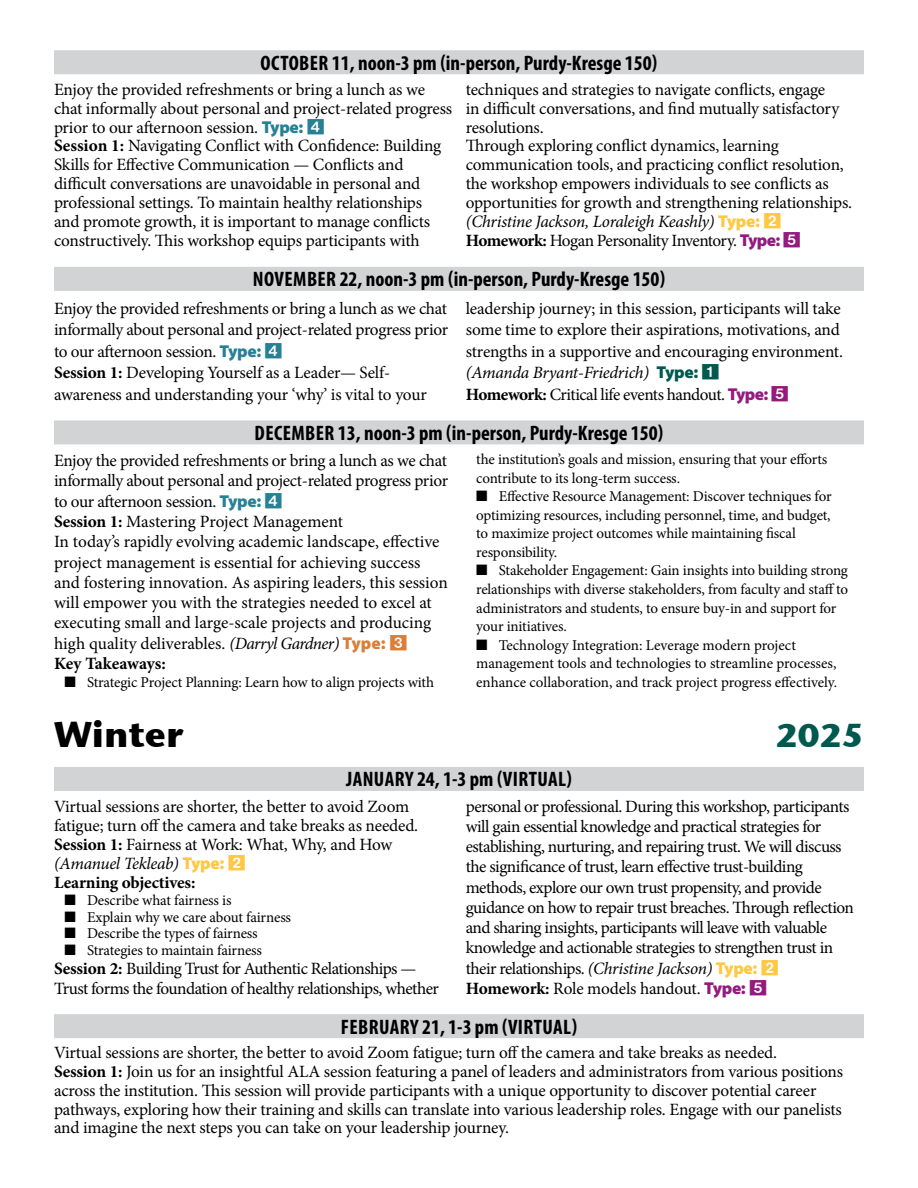
<style>
.page{position:relative;width:918px;height:1188px;background:#fff}
.page>*{position:absolute;margin:0;border:0;box-sizing:border-box;transform-origin:0 0}
.Title_2{font:700 36px "Stone Sans ITC";color:#000}
.Title_2-2{font:700 33px "Stone Sans ITC";color:#00594f}
.Month{font:700 condensed 21px "Myriad Pro";color:#000}
.Month-2{font:700 condensed 21px "Myriad Pro";letter-spacing:.02em;color:#000}
.t1{font:17.25px/20.2px "Minion Pro";letter-spacing:-.015em;color:#000}
.t2{font:17.25px/19px "Minion Pro";letter-spacing:-.035em;color:#000}
.t3{font:700 17.25px "Minion Pro";letter-spacing:-.01em;color:#000}
.t4{font:15px/18.6px "Minion Pro";letter-spacing:-.01em;color:#000}
.s1{font-family:"Myriad Pro";font-weight:900;color:#278195}
.s2{color:#278195}
.s3{font-weight:700}
.s4{font-style:italic}
.s5{font-family:"Myriad Pro";font-weight:900;color:#ffc843}
.s6{font-family:"Myriad Pro";font-weight:900;color:#941a80}
.s7{font-family:"Myriad Pro";font-weight:900;color:#00594f}
.s8{font-family:"Myriad Pro";font-weight:900;color:#db7e38}
.s9{color:#db7e38}
</style>
<div class="page">
<div style="left:54px;top:767px;width:810px;height:24px;background:#d1d3d4"></div>
<div style="left:54px;top:1014px;width:810px;height:24px;background:#d1d3d4"></div>
<div style="left:54px;top:420px;width:810px;height:24px;background:#d1d3d4"></div>
<div style="left:54px;top:267px;width:810px;height:24px;background:#d1d3d4"></div>
<div style="left:54px;top:50px;width:810px;height:24px;background:#d1d3d4"></div>
<h3 class="Month" style="left:261px;top:50px;width:398px">OCTOBER 11, noon-3 pm (in-person, Purdy-Kresge 150)</h3>
<p class="t1" style="left:54px;top:80px;width:400px;line-height:18.9px">Enjoy the provided refreshments or bring a lunch as we chat informally about personal and project-related progress prior to our afternoon session. <span class="s1">Type:</span> <span class="s2">✔</span></p>
<p class="t1" style="left:54px;top:137px;width:389px;line-height:18.9px"><span class="s3">Session 1:</span> Navigating Conflict with Confidence: Building Skills for Effective Communication — Conflicts and difficult conversations are unavoidable in personal and professional settings. To maintain healthy relationships and promote growth, it is important to manage conflicts constructively. This workshop equips participants with</p>
<p class="t1" style="left:466px;top:80px;width:375px;line-height:18.9px">techniques and strategies to navigate conflicts, engage in difficult conversations, and find mutually satisfactory resolutions.</p>
<p class="t1" style="left:466px;top:137px;width:388px;line-height:18.9px">Through exploring conflict dynamics, learning communication tools, and practicing conflict resolution, the workshop empowers individuals to see conflicts as opportunities for growth and strengthening relationships. <span class="s4">(Christine Jackson, Loraleigh Keashly)</span> <span class="s5">Type:</span></p>
<p class="t2" style="left:466px;top:231px;width:316px"><span class="s3">Homework:</span> Hogan Personality Inventory. <span class="s6">Type:</span></p>
<h3 class="Month" style="left:253px;top:266px;width:414px">NOVEMBER 22, noon-3 pm (in-person, Purdy-Kresge 150)</h3>
<p class="t1" style="left:54px;top:298px;width:396px;line-height:21.5px;text-align:justify">Enjoy the provided refreshments or bring a lunch as we chat informally about personal and project-related progress prior to our afternoon session. <span class="s1">Type:</span> <span class="s2">✔</span></p>
<p class="t1" style="left:54px;top:362px;width:374px;line-height:21.5px"><span class="s3">Session 1:</span> Developing Yourself as a Leader— Self&shy;awareness and understanding your ‘why’ is vital to your</p>
<p class="t1" style="left:466px;top:298px;width:379px;line-height:21.5px">leadership journey; in this session, participants will take some time to explore their aspirations, motivations, and strengths in a supportive and encouraging environment. <span class="s4">(Amanda Bryant-Friedrich)</span> <span class="s7">Type:</span></p>
<p class="t1" style="left:466px;top:384px;width:304px"><span class="s3">Homework:</span> Critical life events handout. <span class="s6">Type:</span></p>
<h3 class="Month" style="left:255px;top:420px;width:410px">DECEMBER 13, noon-3 pm (in-person, Purdy-Kresge 150)</h3>
<p class="t1" style="left:54px;top:451px;width:396px;text-align:justify">Enjoy the provided refreshments or bring a lunch as we chat informally about personal and project-related progress prior to our afternoon session. <span class="s1">Type:</span> <span class="s2">✔</span></p>
<p class="t1" style="left:54px;top:511px;width:291px"><span class="s3">Session 1:</span> Mastering Project Management</p>
<p class="t1" style="left:54px;top:532px;width:395px">In today’s rapidly evolving academic landscape, effective project management is essential for achieving success and fostering innovation. As aspiring leaders, this session will empower you with the strategies needed to excel at executing small and large-scale projects and producing high quality deliverables. <span class="s4">(Darryl Gardner)</span> <span class="s8">Type:</span> <span class="s9">✓</span></p>
<p class="t3" style="left:54px;top:651px;width:113px">Key Takeaways:</p>
<p class="t4" style="left:64px;top:673px;width:371px">■ Strategic Project Planning: Learn how to align projects with</p>
<p class="t4" style="left:476px;top:450px;width:353px">the institution’s goals and mission, ensuring that your efforts contribute to its long-term success.</p>
<p class="t4" style="left:476px;top:487px;width:357px">■ Effective Resource Management: Discover techniques for optimizing resources, including personnel, time, and budget, to maximize project outcomes while maintaining fiscal responsibility.</p>
<p class="t4" style="left:476px;top:561px;width:374px">■ Stakeholder Engagement: Gain insights into building strong relationships with diverse stakeholders, from faculty and staff to administrators and students, to ensure buy-in and support for your initiatives.</p>
<p class="t4" style="left:476px;top:636px;width:362px">■ Technology Integration: Leverage modern project management tools and technologies to streamline processes, enhance collaboration, and track project progress effectively.</p>
<h2 class="Title_2" style="left:54px;top:702px;width:131px">Winter</h2>
<h2 class="Title_2-2" style="left:776px;top:706px;width:90px">2025</h2>
<h3 class="Month-2" style="left:346px;top:766px;width:227px">JANUARY 24, 1-3 pm (VIRTUAL)</h3>
<p class="t1" style="left:54px;top:797px;width:366px;line-height:19px">Virtual sessions are shorter, the better to avoid Zoom fatigue; turn off the camera and take breaks as needed.</p>
<p class="t1" style="left:54px;top:835px;width:340px;line-height:19px"><span class="s3">Session 1:</span> Fairness at Work: What, Why, and How <span class="s4">(Amanuel Tekleab)</span> <span class="s5">Type:</span></p>
<p class="t3" style="left:54px;top:870px;width:143px">Learning objectives:</p>
<p class="t4" style="left:64px;top:891px;width:169px">■ Describe what fairness is</p>
<p class="t4" style="left:64px;top:908px;width:228px">■ Explain why we care about fairness</p>
<p class="t4" style="left:64px;top:924px;width:195px">■ Describe the types of fairness</p>
<p class="t4" style="left:64px;top:941px;width:199px">■ Strategies to maintain fairness</p>
<p class="t2" style="left:54px;top:959px;width:386px"><span class="s3">Session 2:</span> Building Trust for Authentic Relationships —<br>Trust forms the foundation of healthy relationships, whether</p>
<p class="t1" style="left:466px;top:796px;width:390px">personal or professional. During this workshop, participants will gain essential knowledge and practical strategies for establishing, nurturing, and repairing trust. We will discuss the significance of trust, learn effective trust-building methods, explore our own trust propensity, and provide guidance on how to repair trust breaches. Through reflection and sharing insights, participants will leave with valuable knowledge and actionable strategies to strengthen trust in their relationships. <span class="s4">(Christine Jackson)</span> <span class="s5">Type:</span></p>
<p class="t1" style="left:466px;top:978px;width:282px"><span class="s3">Homework:</span> Role models handout. <span class="s6">Type:</span></p>
<h3 class="Month-2" style="left:341px;top:1014px;width:238px">FEBRUARY 21, 1-3 pm (VIRTUAL)</h3>
<p class="t1" style="left:54px;top:1043px;width:725px">Virtual sessions are shorter, the better to avoid Zoom fatigue; turn off the camera and take breaks as needed.</p>
<p class="t1" style="left:54px;top:1062px;width:791px;line-height:18.8px"><span class="s3">Session 1:</span> Join us for an insightful ALA session featuring a panel of leaders and administrators from various positions across the institution. This session will provide participants with a unique opportunity to discover potential career pathways, exploring how their training and skills can translate into various leadership roles. Engage with our panelists and imagine the next steps you can take on your leadership journey.</p>
</div>
